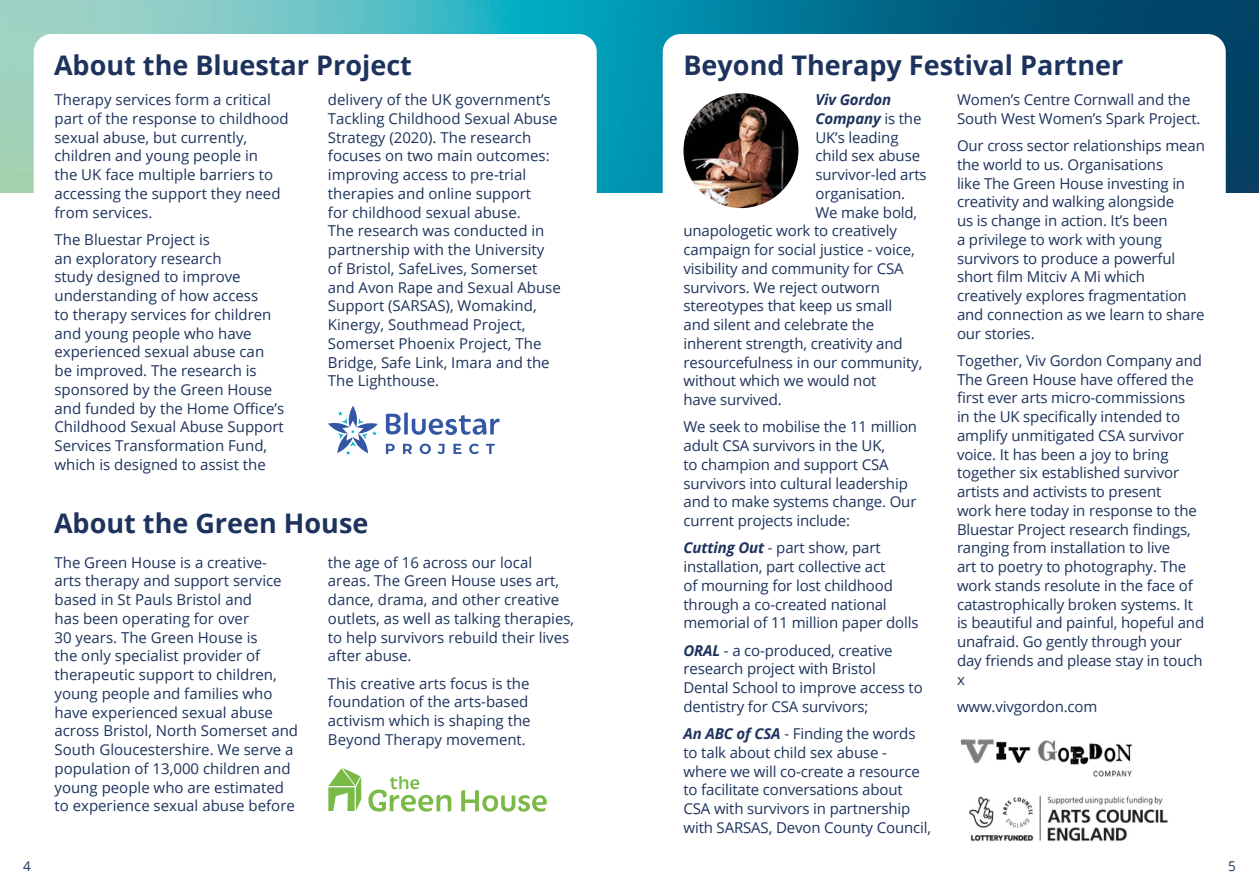
<style>
.page{position:relative;width:1259px;height:893px;background:#fff}
.page>*{position:absolute;margin:0;border:0;box-sizing:border-box;transform-origin:0 0}
.t1{font:700 27px "Open Sans";color:#1d335d}
.t2{font:15px/18.8px "Open Sans";letter-spacing:-.01em;color:#1d335d}
.t3{font:italic 700 15px "Open Sans";letter-spacing:-.01em;color:#1d335d}
.t4{font:13.5px "Open Sans";color:#1d335d}
.s1{font-weight:400;font-style:normal}
.s2{font-weight:700;font-style:italic}
</style>
<div class="page">
<img style="left:0;top:0;width:1259px;height:193px">
<div style="left:34px;top:34px;width:563px;height:229px;background:#fff;border-radius:18px"></div>
<div style="left:663px;top:34px;width:562px;height:229px;background:#fff;border-radius:18px"></div>
<svg style="left:386px;top:412px;width:113px;height:23px"></svg>
<svg style="left:386px;top:444px;width:9px;height:10px"></svg>
<svg style="left:403px;top:444px;width:9px;height:10px"></svg>
<svg style="left:420px;top:444px;width:11px;height:10px"></svg>
<svg style="left:437px;top:444px;width:7px;height:10px"></svg>
<svg style="left:453px;top:444px;width:8px;height:10px"></svg>
<svg style="left:469px;top:444px;width:10px;height:10px"></svg>
<svg style="left:486px;top:444px;width:9px;height:10px"></svg>
<svg style="left:328px;top:406px;width:50px;height:49px"></svg>
<svg style="left:328px;top:768px;width:33px;height:43px"></svg>
<svg style="left:461px;top:790px;width:86px;height:22px"></svg>
<svg style="left:368px;top:776px;width:83px;height:36px"></svg>
<img style="left:960px;top:738px;width:173px;height:39px">
<img style="left:969px;top:795px;width:199px;height:47px">
<img style="left:683px;top:93px;width:115px;height:115px;border-radius:57px">
<h1 class="t1" style="left:54px;top:46px;width:359px">About the Bluestar Project</h1>
<h1 class="t1" style="left:683px;top:46px;width:441px">Beyond Therapy Festival Partner</h1>
<p class="t2" style="left:54px;top:90px;width:236px">Therapy services form a critical part of the response to childhood sexual abuse, but currently, children and young people in<br>the UK face multiple barriers to accessing the support they need from services.</p>
<p class="t2" style="left:54px;top:230px;width:231px">The Bluestar Project is<br>an exploratory research<br>study designed to improve understanding of how access<br>to therapy services for children and young people who have experienced sexual abuse can be improved. The research is sponsored by the Green House and funded by the Home Office’s<br>Childhood Sexual Abuse Support<br>Services Transformation Fund, which is designed to assist the</p>
<p class="t2" style="left:328px;top:90px;width:234px">delivery of the UK government’s<br>Tackling Childhood Sexual Abuse<br>Strategy (2020). The research focuses on two main outcomes: improving access to pre-trial therapies and online support<br>for childhood sexual abuse.<br>The research was conducted in partnership with the University of Bristol, SafeLives, Somerset and Avon Rape and Sexual Abuse<br>Support (SARSAS), Womakind,<br>Kinergy, Southmead Project,<br>Somerset Phoenix Project, The<br>Bridge, Safe Link, Imara and the<br>The Lighthouse.</p>
<h1 class="t1" style="left:54px;top:504px;width:316px">About the Green House</h1>
<p class="t2" style="left:54px;top:552px;width:245px">The Green House is a creative-<br>arts therapy and support service based in St Pauls Bristol and<br>has been operating for over<br>30 years. The Green House is<br>the only specialist provider of therapeutic support to children, young people and families who have experienced sexual abuse across Bristol, North Somerset and<br>South Gloucestershire. We serve a population of 13,000 children and young people who are estimated to experience sexual abuse before</p>
<p class="t2" style="left:328px;top:552px;width:248px">the age of 16 across our local areas. The Green House uses art, dance, drama, and other creative outlets, as well as talking therapies, to help survivors rebuild their lives after abuse.</p>
<p class="t2" style="left:328px;top:673px;width:204px">This creative arts focus is the foundation of the arts-based activism which is shaping the<br>Beyond Therapy movement.</p>
<p class="t3" style="left:815px;top:89px;width:77px">Viv Gordon</p>
<p class="t3" style="left:815px;top:108px;width:107px">Company <span class="s1">is the</span></p>
<p class="t2" style="left:815px;top:127px;width:85px">UK’s leading</p>
<p class="t2" style="left:815px;top:146px;width:106px">child sex abuse</p>
<p class="t2" style="left:815px;top:165px;width:113px">survivor-led arts</p>
<p class="t2" style="left:815px;top:184px;width:91px">organisation.</p>
<p class="t2" style="left:815px;top:202px;width:103px">We make bold,</p>
<p class="t2" style="left:683px;top:221px;width:215px">unapologetic work to creatively</p>
<p class="t2" style="left:683px;top:240px;width:233px">campaign for social justice - voice,</p>
<p class="t2" style="left:683px;top:259px;width:222px">visibility and community for CSA</p>
<p class="t2" style="left:683px;top:277px;width:198px">survivors. We reject outworn</p>
<p class="t2" style="left:683px;top:296px;width:210px">stereotypes that keep us small</p>
<p class="t2" style="left:683px;top:315px;width:192px">and silent and celebrate the</p>
<p class="t2" style="left:683px;top:334px;width:221px">inherent strength, creativity and</p>
<p class="t2" style="left:683px;top:352px;width:240px">resourcefulness in our community,</p>
<p class="t2" style="left:683px;top:371px;width:194px">without which we would not</p>
<p class="t2" style="left:683px;top:390px;width:100px">have survived.</p>
<p class="t2" style="left:683px;top:417px;width:235px">We seek to mobilise the 11 million adult CSA survivors in the UK,<br>to champion and support CSA survivors into cultural leadership and to make systems change. Our current projects include:</p>
<p class="t2" style="left:683px;top:538px;width:236px"><span class="s2">Cutting Out</span> - part show, part installation, part collective act<br>of mourning for lost childhood through a co-created national memorial of 11 million paper dolls</p>
<p class="t2" style="left:683px;top:640px;width:241px"><span class="s2">ORAL</span> - a co-produced, creative research project with Bristol<br>Dental School to improve access to dentistry for CSA survivors;</p>
<p class="t2" style="left:683px;top:724px;width:249px"><span class="s2">An ABC of CSA</span> - Finding the words to talk about child sex abuse - where we will co-create a resource to facilitate conversations about CSA with survivors in partnership with SARSAS, Devon County Council,</p>
<p class="t2" style="left:957px;top:90px;width:245px">Women’s Centre Cornwall and the<br>South West Women’s Spark Project.</p>
<p class="t2" style="left:957px;top:136px;width:249px">Our cross sector relationships mean the world to us. Organisations<br>like The Green House investing in creativity and walking alongside<br>us is change in action. It’s been<br>a privilege to work with young survivors to produce a powerful short film Mitciv A Mi which creatively explores fragmentation and connection as we learn to share our stories.</p>
<p class="t2" style="left:957px;top:351px;width:249px">Together, Viv Gordon Company and<br>The Green House have offered the first ever arts micro-commissions<br>in the UK specifically intended to amplify unmitigated CSA survivor voice. It has been a joy to bring together six established survivor artists and activists to present<br>work here today in response to the<br>Bluestar Project research findings, ranging from installation to live<br>art to poetry to photography. The work stands resolute in the face of catastrophically broken systems. It is beautiful and painful, hopeful and unafraid. Go gently through your day friends and please stay in touch x</p>
<p class="t2" style="left:957px;top:697px;width:142px">www.vivgordon.com</p>
<p class="t4" style="left:23px;top:857px;width:9px">4</p>
<p class="t4" style="left:1228px;top:857px;width:9px">5</p>
</div>
